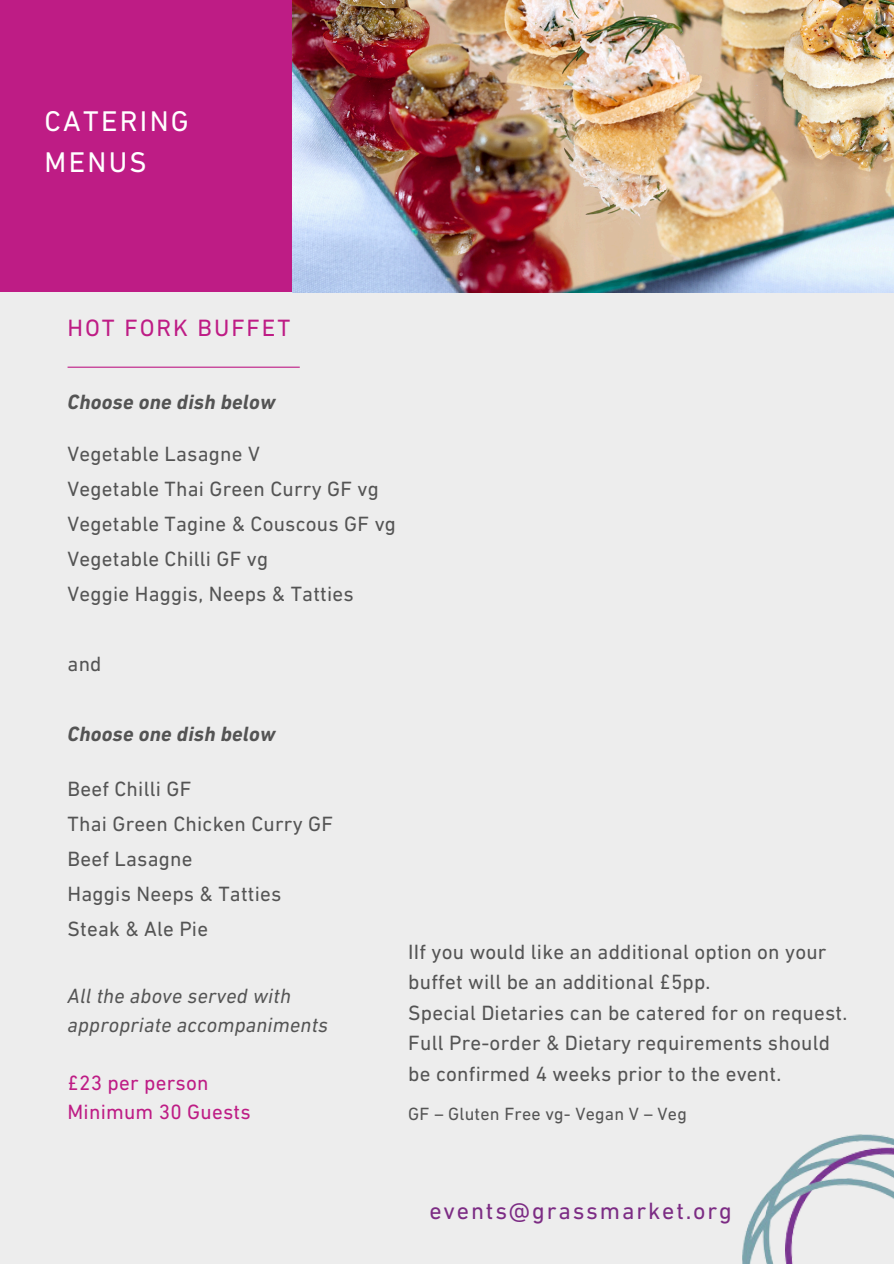
<style>
.page{position:relative;width:894px;height:1264px;background:#fff}
.page>*{position:absolute;margin:0;border:0;box-sizing:border-box;transform-origin:0 0}
.t1{font:28.95px/40.5px "DIN Next LT Pro";letter-spacing:.08em;color:#fff}
.t2{font:24px "DIN Next LT Pro";letter-spacing:.075em;color:#7c2c84}
.t3{font:24px "DIN Next LT Pro";letter-spacing:.08em;color:#be1c85}
.t4{font:21px/35px "DIN Next LT Pro";letter-spacing:.01em;color:#545454}
.t5{font:italic 21px/29px "DIN Next LT Pro";letter-spacing:.01em;color:#545454}
.t6{font:italic 700 21px "DIN Next LT Pro";letter-spacing:.01em;color:#545454}
.t7{font:21px/29px "DIN Next LT Pro";letter-spacing:.01em;color:#be1c85}
.t8{font:18px "DIN Next LT Pro";letter-spacing:.01em;color:#545454}
</style>
<div class="page">
<div style="left:0;top:0;width:893px;height:1263px;background:#ededed"></div>
<img style="left:292px;top:0;width:601px;height:293px">
<div style="left:0;top:0;width:292px;height:292px;background:#be1c85"></div>
<img style="left:742px;top:1134px;width:151px;height:129px">
<hr style="left:68px;top:366px;width:232px;height:2px;background:#be1c85">
<h1 class="t1" style="left:45px;top:104px;width:146px">CATERING<br>MENUS</h1>
<h5 class="t3" style="left:68px;top:318px;width:224px">HOT FORK BUFFET</h5>
<h5 class="t6" style="left:68px;top:393px;width:209px">Choose one dish below</h5>
<h4 class="t4" style="left:68px;top:438px;width:330px">Vegetable Lasagne V<br>Vegetable Thai Green Curry GF vg<br>Vegetable Tagine &amp; Couscous GF vg<br>Vegetable Chilli GF vg<br>Veggie Haggis, Neeps &amp; Tatties</h4>
<p class="t4" style="left:68px;top:648px;width:36px">and</p>
<h5 class="t6" style="left:68px;top:725px;width:209px">Choose one dish below</h5>
<h5 class="t4" style="left:68px;top:773px;width:267px">Beef Chilli GF<br>Thai Green Chicken Curry GF<br>Beef Lasagne<br>Haggis Neeps &amp; Tatties<br>Steak &amp; Ale Pie</h5>
<h5 class="t5" style="left:68px;top:983px;width:262px">All the above served with appropriate accompaniments</h5>
<p class="t7" style="left:68px;top:1070px;width:184px">£23 per person<br>Minimum 30 Guests</p>
<p class="t4" style="left:408px;top:938px;width:440px;line-height:30.3px">IIf you would like an additional option on your buffet will be an additional £5pp.<br>Special Dietaries can be catered for on request.<br>Full Pre-order &amp; Dietary requirements should be confirmed 4 weeks prior to the event.</p>
<h3 class="t8" style="left:408px;top:1106px;width:280px">GF – Gluten Free vg- Vegan V – Veg</h3>
<h4 class="t2" style="left:429px;top:1201px;width:304px">events@grassmarket.org</h4>
</div>
